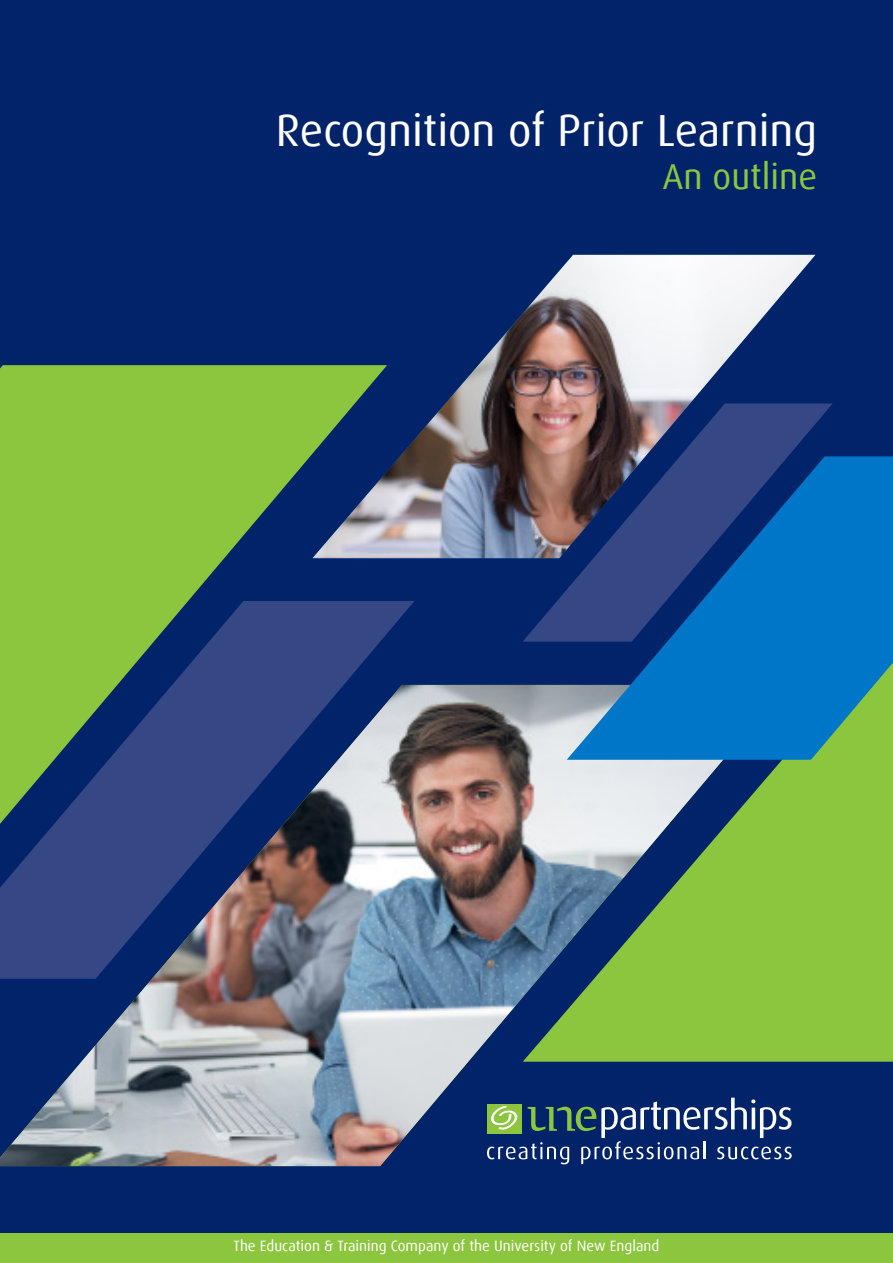
<style>
.page{position:relative;width:893px;height:1263px;background:#002369}
.page>*{position:absolute;margin:0;border:0;box-sizing:border-box;transform-origin:0 0}
.t1{font:45px "Dax";color:#fff}
.t2{font:36px "Dax";color:#8bc63e}
.t3{font:15px "Dax";color:#fff}
</style>
<div class="page">
<svg style="left:0;top:365px;width:387px;height:236px;fill:#8bc63e"></svg>
<img style="left:0;top:685px;width:735px;height:481px">
<svg style="left:0;top:601px;width:414px;height:378px"></svg>
<img style="left:312px;top:255px;width:503px;height:303px">
<img style="left:523px;top:403px;width:310px;height:228px">
<svg style="left:523px;top:631px;width:370px;height:431px;fill:#8bc63e"></svg>
<svg style="left:567px;top:456px;width:326px;height:304px;fill:#0076c8"></svg>
<svg style="left:487px;top:1098px;width:305px;height:66px"></svg>
<div style="left:0;top:1233px;width:893px;height:30px;background:#8bc63e"></div>
<p class="t1" style="left:276px;top:106px;width:543px">Recognition of Prior Learning</p>
<p class="t2" style="left:662px;top:157px;width:156px">An outline</p>
<p class="t3" style="left:234px;top:1237px;width:427px">The Education &amp; Training Company of the University of New England</p>
</div>
